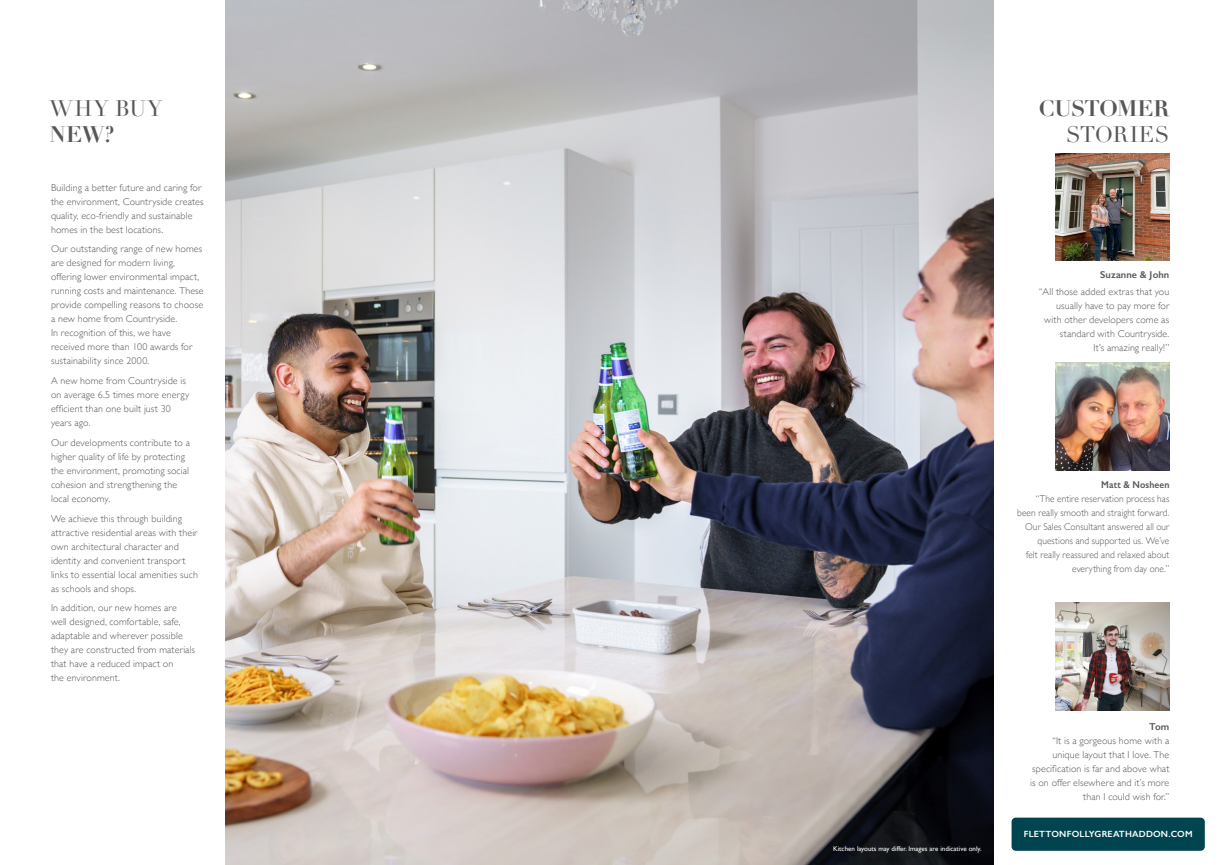
<style>
.page{position:relative;width:1219px;height:865px;background:#fff}
.page>*{position:absolute;margin:0;border:0;box-sizing:border-box;transform-origin:0 0}
.t1{font:700 22px "Didot";letter-spacing:-.01em;color:#575756}
.t2{font:22px "Didot";letter-spacing:.005em;color:#575756}
.t3{font:22px "Didot";letter-spacing:.025em;color:#575756}
.t4{font:300 10px/14px "Gill Sans";letter-spacing:.01em;color:#575756}
.t5{font:300 10px/14px "Gill Sans";letter-spacing:.01em;color:#575756;text-align:right;scale:.93 1}
.t6{font:600 10px "Gill Sans";letter-spacing:.01em;color:#575756}
.t7{font:600 10px "Gill Sans";letter-spacing:.01em;color:#575756;scale:.93 1}
.t8{font:600 9px "Gill Sans";letter-spacing:.02em;color:#fff}
.t9{font:7px "Gill Sans";color:#fff}
</style>
<div class="page">
<img style="left:225px;top:0;width:769px;height:865px">
<div style="left:1011px;top:817px;width:194px;height:33px;background:#00444f;border-radius:4px"></div>
<img style="left:1056px;top:363px;width:113px;height:107px">
<img style="left:1056px;top:153px;width:113px;height:108px">
<img style="left:1056px;top:602px;width:113px;height:108px">
<h1 class="t3" style="left:50px;top:95px;width:115px">WHY BUY</h1>
<h1 class="t1" style="left:50px;top:121px;width:66px">NEW?</h1>
<p class="t4" style="left:51px;top:180px;width:154px">Building a better future and caring for the environment, Countryside creates quality, eco-friendly and sustainable homes in the best locations.</p>
<p class="t4" style="left:51px;top:242px;width:154px">Our outstanding range of new homes are designed for modern living, offering lower environmental impact, running costs and maintenance. These provide compelling reasons to choose a new home from Countryside.<br>In recognition of this, we have received more than 100 awards for sustainability since 2000.</p>
<p class="t4" style="left:51px;top:373px;width:140px">A new home from Countryside is on average 6.5 times more energy efficient than one built just 30 years ago.</p>
<p class="t4" style="left:51px;top:435px;width:140px">Our developments contribute to a higher quality of life by protecting the environment, promoting social cohesion and strengthening the local economy.</p>
<p class="t4" style="left:51px;top:511px;width:148px">We achieve this through building attractive residential areas with their own architectural character and identity and convenient transport links to essential local amenities such as schools and shops.</p>
<p class="t4" style="left:51px;top:600px;width:146px">In addition, our new homes are well designed, comfortable, safe, adaptable and wherever possible they are constructed from materials that have a reduced impact on<br>the environment.</p>
<h1 class="t1" style="left:1039px;top:95px;width:132px">CUSTOMER</h1>
<h1 class="t2" style="left:1066px;top:121px;width:105px">STORIES</h1>
<p class="t6" style="left:1100px;top:269px;width:71px">Suzanne &amp; John</p>
<p class="t4" style="left:1039px;top:284px;width:132px;text-align:right">‘‘All those added extras that you usually have to pay more for with other developers come as standard with Countryside.<br>It’s amazing really!”</p>
<p class="t7" style="left:1101px;top:478px;width:75px">Matt &amp; Nosheen</p>
<p class="t5" style="left:1017px;top:491px;width:165px">“The entire reservation process has been really smooth and straight forward.<br>Our Sales Consultant answered all our questions and supported us. We’ve<br>felt really reassured and relaxed about everything from day one.”</p>
<p class="t9" style="left:833px;top:844px;width:150px">Kitchen layouts may differ. Images are indicative only.</p>
<p class="t6" style="left:1149px;top:720px;width:22px">Tom</p>
<p class="t4" style="left:1030px;top:733px;width:141px;text-align:right">‘‘It is a gorgeous home with a unique layout that I love. The specification is far and above what is on offer elsewhere and it’s more than I could wish for.’’</p>
<p class="t8" style="left:1024px;top:829px;width:170px">FLETTONFOLLYGREATHADDON.COM</p>
</div>
